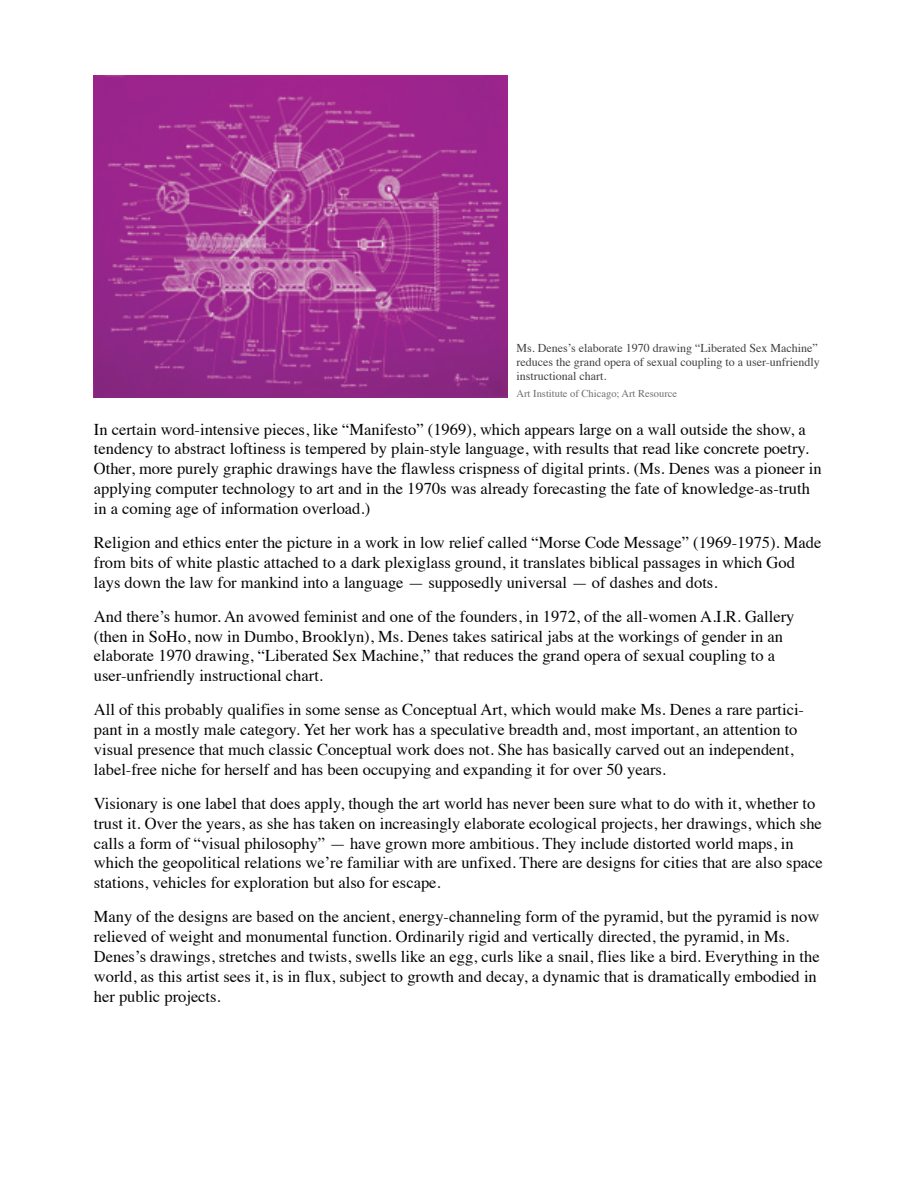
<style>
.page{position:relative;width:918px;height:1188px;background:#fff}
.page>*{position:absolute;margin:0;border:0;box-sizing:border-box;transform-origin:0 0}
.t1{font:16.5px/19.8px "Times";color:#040503}
.t2{font:12px/14.4px "Times";color:#413f41}
.t3{font:10.5px "Times";color:#6d6e71}
</style>
<div class="page">
<img style="left:94px;top:76px;width:413px;height:321px">
<p class="t2" style="left:517px;top:339px;width:305px">Ms. Denes’s elaborate 1970 drawing “Liberated Sex Machine” reduces the grand opera of sexual coupling to a user-unfriendly instructional chart.</p>
<p class="t3" style="left:517px;top:383px;width:162px">Art Institute of Chicago; Art Resource</p>
<p class="t1" style="left:94px;top:418px;width:729px">In certain word-intensive pieces, like “Manifesto” (1969), which appears large on a wall outside the show, a tendency to abstract loftiness is tempered by plain-style language, with results that read like concrete poetry.<br>Other, more purely graphic drawings have the flawless crispness of digital prints. (Ms. Denes was a pioneer in applying computer technology to art and in the 1970s was already forecasting the fate of knowledge-as-truth in a coming age of information overload.)</p>
<p class="t1" style="left:94px;top:531px;width:729px">Religion and ethics enter the picture in a work in low relief called “Morse Code Message” (1969-1975). Made from bits of white plastic attached to a dark plexiglass ground, it translates biblical passages in which God lays down the law for mankind into a language — supposedly universal — of dashes and dots.</p>
<p class="t1" style="left:94px;top:605px;width:702px">And there’s humor. An avowed feminist and one of the founders, in 1972, of the all-women A.I.R. Gallery (then in SoHo, now in Dumbo, Brooklyn), Ms. Denes takes satirical jabs at the workings of gender in an elaborate 1970 drawing, “Liberated Sex Machine,” that reduces the grand opera of sexual coupling to a user-unfriendly instructional chart.</p>
<p class="t1" style="left:94px;top:699px;width:712px">All of this probably qualifies in some sense as Conceptual Art, which would make Ms. Denes a rare partici&shy;pant in a mostly male category. Yet her work has a speculative breadth and, most important, an attention to visual presence that much classic Conceptual work does not. She has basically carved out an independent, label-free niche for herself and has been occupying and expanding it for over 50 years.</p>
<p class="t1" style="left:94px;top:792px;width:731px">Visionary is one label that does apply, though the art world has never been sure what to do with it, whether to trust it. Over the years, as she has taken on increasingly elaborate ecological projects, her drawings, which she calls a form of “visual philosophy” — have grown more ambitious. They include distorted world maps, in which the geopolitical relations we’re familiar with are unfixed. There are designs for cities that are also space stations, vehicles for exploration but also for escape.</p>
<p class="t1" style="left:94px;top:906px;width:727px">Many of the designs are based on the ancient, energy-channeling form of the pyramid, but the pyramid is now relieved of weight and monumental function. Ordinarily rigid and vertically directed, the pyramid, in Ms.<br>Denes’s drawings, stretches and twists, swells like an egg, curls like a snail, flies like a bird. Everything in the world, as this artist sees it, is in flux, subject to growth and decay, a dynamic that is dramatically embodied in her public projects.</p>
</div>
